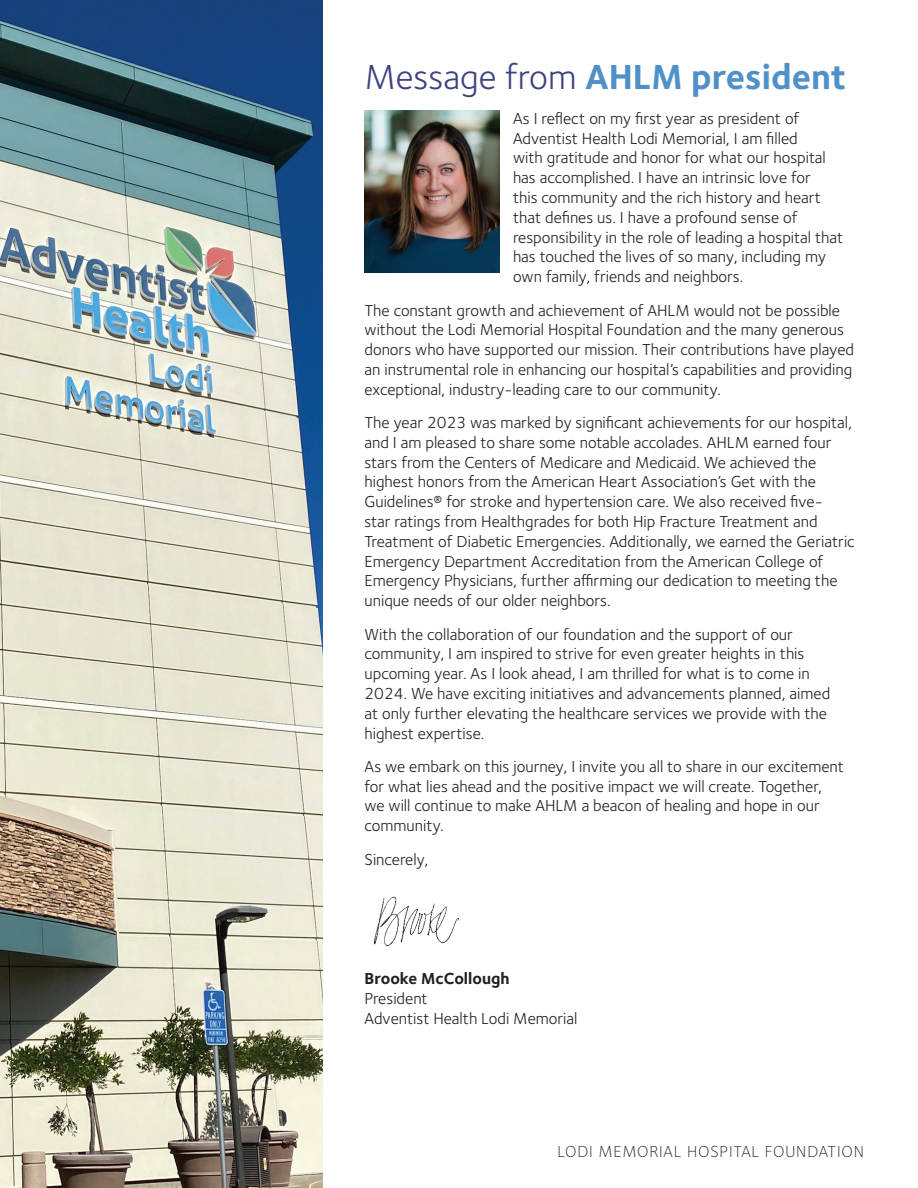
<style>
.page{position:relative;width:918px;height:1188px;background:#fff}
.page>*{position:absolute;margin:0;border:0;box-sizing:border-box;transform-origin:0 0}
.t1{font:700 36px "Foundry Sterling";color:#4f90c9}
.t2{font:16.5px/19.8px "Foundry Sterling";color:#231f20}
.t3{font:300 16.5px "Foundry Sterling";letter-spacing:.05em;color:#231f20}
.t4{font:700 16.5px "Foundry Sterling";color:#231f20}
.s1{font-weight:400;color:#3e437f}
</style>
<div class="page">
<img style="left:364px;top:111px;width:136px;height:162px">
<img style="left:0;top:0;width:322px;height:1188px">
<img style="left:373px;top:896px;width:86px;height:50px">
<h1 class="t1" style="left:364px;top:55px;width:484px"><span class="s1">Message from</span> AHLM president</h1>
<p class="t2" style="left:513px;top:109px;width:332px">As I reflect on my first year as president of Adventist Health Lodi Memorial, I am filled<br>with gratitude and honor for what our hospital has accomplished. I have an intrinsic love for<br>this community and the rich history and heart that defines us. I have a profound sense of responsibility in the role of leading a hospital that has touched the lives of so many, including my own family, friends and neighbors.</p>
<p class="t2" style="left:364px;top:300px;width:491px">The constant growth and achievement of AHLM would not be possible without the Lodi Memorial Hospital Foundation and the many generous donors who have supported our mission. Their contributions have played an instrumental role in enhancing our hospital’s capabilities and providing exceptional, industry-leading care to our community.</p>
<p class="t2" style="left:364px;top:413px;width:492px">The year 2023 was marked by significant achievements for our hospital, and I am pleased to share some notable accolades. AHLM earned four stars from the Centers of Medicare and Medicaid. We achieved the highest honors from the American Heart Association’s Get with the Guidelines® for stroke and hypertension care. We also received five-<br>star ratings from Healthgrades for both Hip Fracture Treatment and Treatment of Diabetic Emergencies. Additionally, we earned the Geriatric Emergency Department Accreditation from the American College of Emergency Physicians, further affirming our dedication to meeting the unique needs of our older neighbors.</p>
<p class="t2" style="left:364px;top:624px;width:467px">With the collaboration of our foundation and the support of our community, I am inspired to strive for even greater heights in this upcoming year. As I look ahead, I am thrilled for what is to come in 2024. We have exciting initiatives and advancements planned, aimed at only further elevating the healthcare services we provide with the highest expertise.</p>
<p class="t2" style="left:364px;top:757px;width:481px">As we embark on this journey, I invite you all to share in our excitement for what lies ahead and the positive impact we will create. Together, we will continue to make AHLM a beacon of healing and hope in our community.</p>
<p class="t2" style="left:364px;top:849px;width:65px">Sincerely,</p>
<p class="t4" style="left:364px;top:969px;width:147px">Brooke McCollough</p>
<p class="t2" style="left:364px;top:989px;width:214px">President<br>Adventist Health Lodi Memorial</p>
<p class="t3" style="left:558px;top:1142px;width:308px">LODI MEMORIAL HOSPITAL FOUNDATION</p>
</div>
